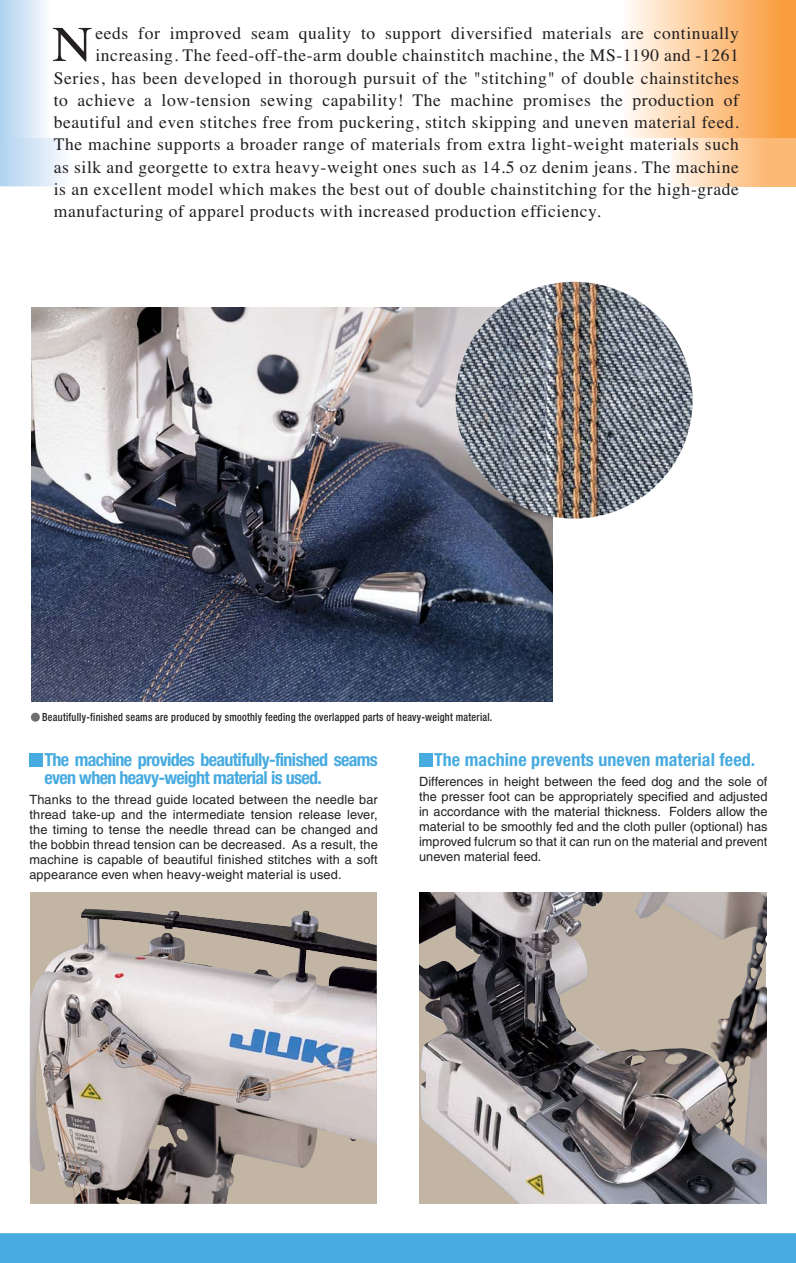
<style>
.page{position:relative;width:796px;height:1263px;background:#fff}
.page>*{position:absolute;margin:0;border:0;box-sizing:border-box;transform-origin:0 0}
.t1{font:49.8px "Times";color:#231f20;scale:1.11 1}
.t2{font:700 condensed 18px/18px "Helvetica Neue";letter-spacing:-.035em;color:#48abe0}
.t3{font:700 condensed 18px "Helvetica Neue";letter-spacing:.005em;color:#48abe0}
.t4{font:17.55px "Times";letter-spacing:.035em;color:#231f20}
.t5{font:12.75px/15px "Helvetica";letter-spacing:.005em;color:#231f20;text-align:justify}
.t6{font:500 condensed 11.25px "Helvetica Neue";letter-spacing:.025em;color:#231f20;scale:.9 1}
</style>
<div class="page">
<div style="left:0;top:138px;width:72px;height:48px;background:linear-gradient(to right,#b0d2ef,#fcfcfe)"></div>
<svg style="left:671px;top:138px;width:124px;height:48px;background:#fdd1a4"></svg>
<div style="left:0;top:1233px;width:795px;height:30px;background:#48abe0"></div>
<div style="left:0;top:0;width:52px;height:138px;background:linear-gradient(to right,#add0ef,#fdfdfe)"></div>
<div style="left:618px;top:0;width:177px;height:138px;background:linear-gradient(to right,#fffefb,#f99631)"></div>
<svg style="left:30px;top:892px;width:346px;height:312px;background:#bcb1a4"></svg>
<img style="left:73px;top:908px;width:254px;height:296px">
<img style="left:327px;top:932px;width:49px;height:213px">
<svg style="left:419px;top:892px;width:346px;height:312px;background:#9a9594"></svg>
<img style="left:31px;top:308px;width:521px;height:394px">
<img style="left:419px;top:926px;width:346px;height:220px">
<img style="left:455px;top:282px;width:237px;height:237px;border-radius:50%">
<div style="left:29px;top:753px;width:14px;height:13px;background:#48abe0"></div>
<div style="left:419px;top:753px;width:13px;height:13px;background:#48abe0"></div>
<div style="left:31px;top:713px;width:9px;height:9px;background:#6d6e70;border-radius:50%"></div>
<p class="t4" style="left:95px;top:27px;width:644px">eeds for improved seam quality to support diversified materials are continually</p>
<p class="t4" style="left:95px;top:49px;width:644px">increasing. The feed-off-the-arm double chainstitch machine, the MS-1190 and -1261</p>
<p class="t4" style="left:54px;top:71px;width:686px">Series, has been developed in thorough pursuit of the "stitching" of double chainstitches</p>
<p class="t4" style="left:54px;top:94px;width:686px">to achieve a low-tension sewing capability! The machine promises the production of</p>
<p class="t4" style="left:54px;top:116px;width:686px">beautiful and even stitches free from puckering, stitch skipping and uneven material feed.</p>
<p class="t4" style="left:54px;top:138px;width:686px">The machine supports a broader range of materials from extra light-weight materials such</p>
<p class="t4" style="left:54px;top:160px;width:686px">as silk and georgette to extra heavy-weight ones such as 14.5 oz denim jeans. The machine</p>
<p class="t4" style="left:54px;top:183px;width:686px">is an excellent model which makes the best out of double chainstitching for the high-grade</p>
<p class="t4" style="left:54px;top:205px;width:548px">manufacturing of apparel products with increased production efficiency.</p>
<h1 class="t1" style="left:52px;top:26px;width:38px">N</h1>
<p class="t6" style="left:42px;top:713px;width:501px">Beautifully-finished seams are produced by smoothly feeding the overlapped parts of heavy-weight material.</p>
<p class="t2" style="left:44px;top:752px;width:335px">The machine provides beautifully-finished seams even when heavy-weight material is used.</p>
<p class="t5" style="left:29px;top:793px;width:350px">Thanks to the thread guide located between the needle bar thread take-up and the intermediate tension release lever, the timing to tense the needle thread can be changed and the bobbin thread tension can be decreased. As a result, the machine is capable of beautiful finished stitches with a soft appearance even when heavy-weight material is used.</p>
<p class="t3" style="left:434px;top:753px;width:322px">The machine prevents uneven material feed.</p>
<p class="t5" style="left:419px;top:775px;width:350px">Differences in height between the feed dog and the sole of the presser foot can be appropriately specified and adjusted in accordance with the material thickness. Folders allow the material to be smoothly fed and the cloth puller (optional) has improved fulcrum so that it can run on the material and prevent uneven material feed.</p>
</div>
